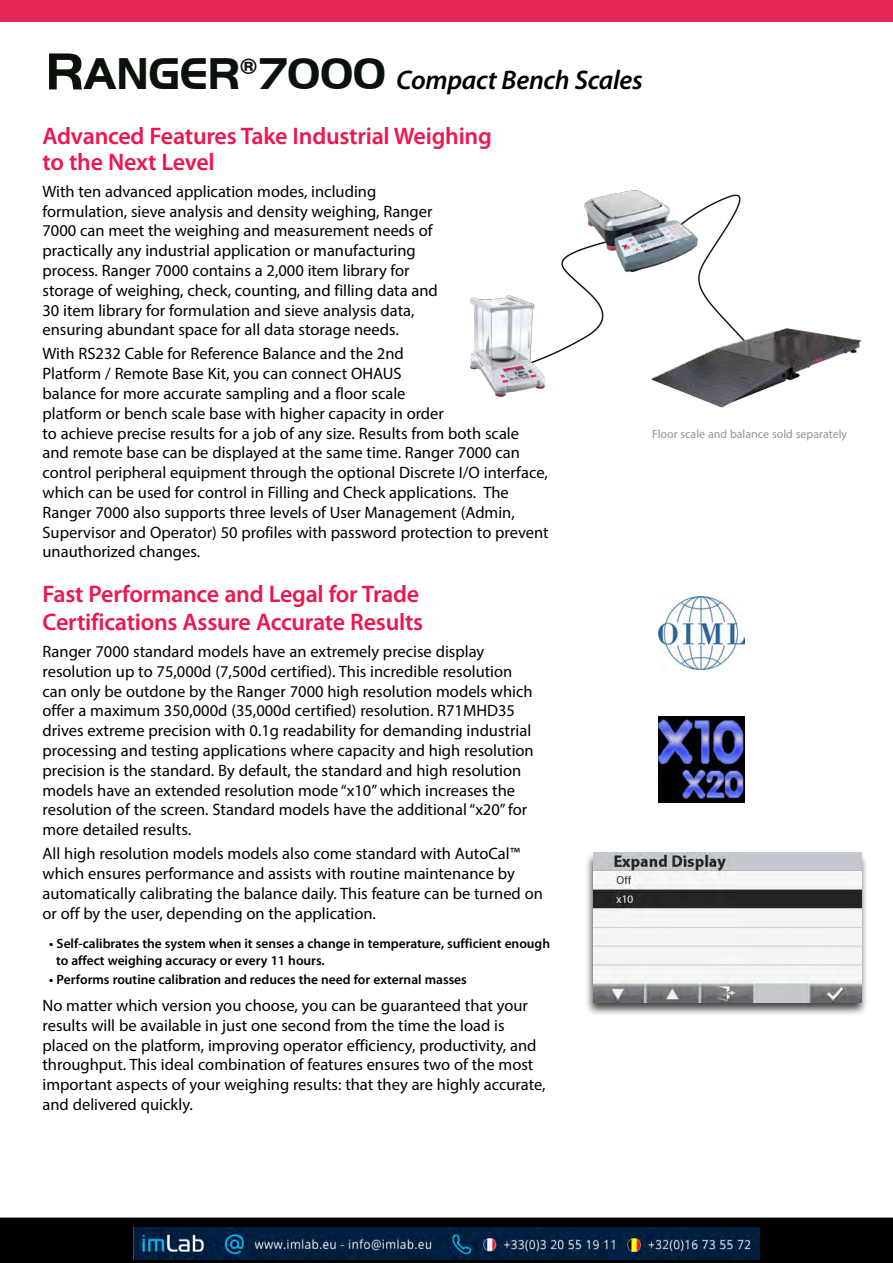
<style>
.page{position:relative;width:893px;height:1263px;background:#fff}
.page>*{position:absolute;margin:0;border:0;box-sizing:border-box;transform-origin:0 0}
.t1{font:italic 600 27px "Myriad Pro";letter-spacing:-.01em;color:#000}
.t2{font:600 24px/25.8px "Myriad Pro";letter-spacing:-.01em;color:#ed174f}
.t3{font:16.5px/19.8px "Myriad Pro";color:#000}
.t4{font:600 13.5px/16.2px "Myriad Pro";color:#000}
.t5{font:12px "Myriad Pro";color:#939598}
.s1{font-family:"Handel Got D";font-weight:700;font-style:normal;font-size:54px;color:#0b110b}
.s2{font-family:"Handel Got D";font-weight:700;font-style:normal;font-size:45.9px;color:#0b110b}
</style>
<div class="page">
<div style="left:0;top:0;width:893px;height:21px;background:#e52753"></div>
<svg style="left:0;top:1217px;width:893px;height:46px;background:#060708"></svg>
<div style="left:584px;top:851px;width:285px;height:166px;background:#000;opacity:.75"></div>
<img style="left:594px;top:853px;width:268px;height:149px">
<img style="left:658px;top:596px;width:87px;height:74px">
<img style="left:658px;top:717px;width:87px;height:86px">
<img style="left:470px;top:190px;width:392px;height:218px">
<img style="left:134px;top:1228px;width:625px;height:32px">
<h1 class="t1" style="left:45px;top:63px;width:599px"><span class="s1">R</span><span class="s2">ANGER</span><sup>®</sup><span class="s2">7000</span> Compact Bench Scales</h1>
<h2 class="t2" style="left:43px;top:123px;width:451px">Advanced Features Take Industrial Weighing to the Next Level</h2>
<p class="t3" style="left:43px;top:181px;width:397px">With ten advanced application modes, including formulation, sieve analysis and density weighing, Ranger 7000 can meet the weighing and measurement needs of practically any industrial application or manufacturing process. Ranger 7000 contains a 2,000 item library for storage of weighing, check, counting, and filling data and 30 item library for formulation and sieve analysis data, ensuring abundant space for all data storage needs.</p>
<p class="t3" style="left:43px;top:344px;width:508px">With RS232 Cable for Reference Balance and the 2nd<br>Platform / Remote Base Kit, you can connect OHAUS<br>balance for more accurate sampling and a floor scale<br>platform or bench scale base with higher capacity in order<br>to achieve precise results for a job of any size. Results from both scale and remote base can be displayed at the same time. Ranger 7000 can control peripheral equipment through the optional Discrete I/O interface, which can be used for control in Filling and Check applications. The Ranger 7000 also supports three levels of User Management (Admin, Supervisor and Operator) 50 profiles with password protection to prevent unauthorized changes.</p>
<h2 class="t2" style="left:43px;top:579px;width:382px;line-height:28.8px">Fast Performance and Legal for Trade<br>Certifications Assure Accurate Results</h2>
<p class="t3" style="left:43px;top:641px;width:493px">Ranger 7000 standard models have an extremely precise display resolution up to 75,000d (7,500d certified). This incredible resolution can only be outdone by the Ranger 7000 high resolution models which offer a maximum 350,000d (35,000d certified) resolution. R71MHD35 drives extreme precision with 0.1g readability for demanding industrial processing and testing applications where capacity and high resolution precision is the standard. By default, the standard and high resolution models have an extended resolution mode “x10” which increases the resolution of the screen. Standard models have the additional “x20” for more detailed results.</p>
<p class="t3" style="left:43px;top:843px;width:502px">All high resolution models models also come standard with AutoCal™ which ensures performance and assists with routine maintenance by automatically calibrating the balance daily. This feature can be turned on or off by the user, depending on the application.</p>
<p class="t4" style="left:56px;top:935px;width:496px;text-indent:-7px">• Self-calibrates the system when it senses a change in temperature, sufficient enough to affect weighing accuracy or every 11 hours.</p>
<p class="t4" style="left:49px;top:971px;width:419px">• Performs routine calibration and reduces the need for external masses</p>
<p class="t3" style="left:43px;top:995px;width:505px">No matter which version you choose, you can be guaranteed that your results will be available in just one second from the time the load is placed on the platform, improving operator efficiency, productivity, and throughput. This ideal combination of features ensures two of the most important aspects of your weighing results: that they are highly accurate, and delivered quickly.</p>
<p class="t5" style="left:652px;top:427px;width:197px">Floor scale and balance sold separately</p>
</div>
